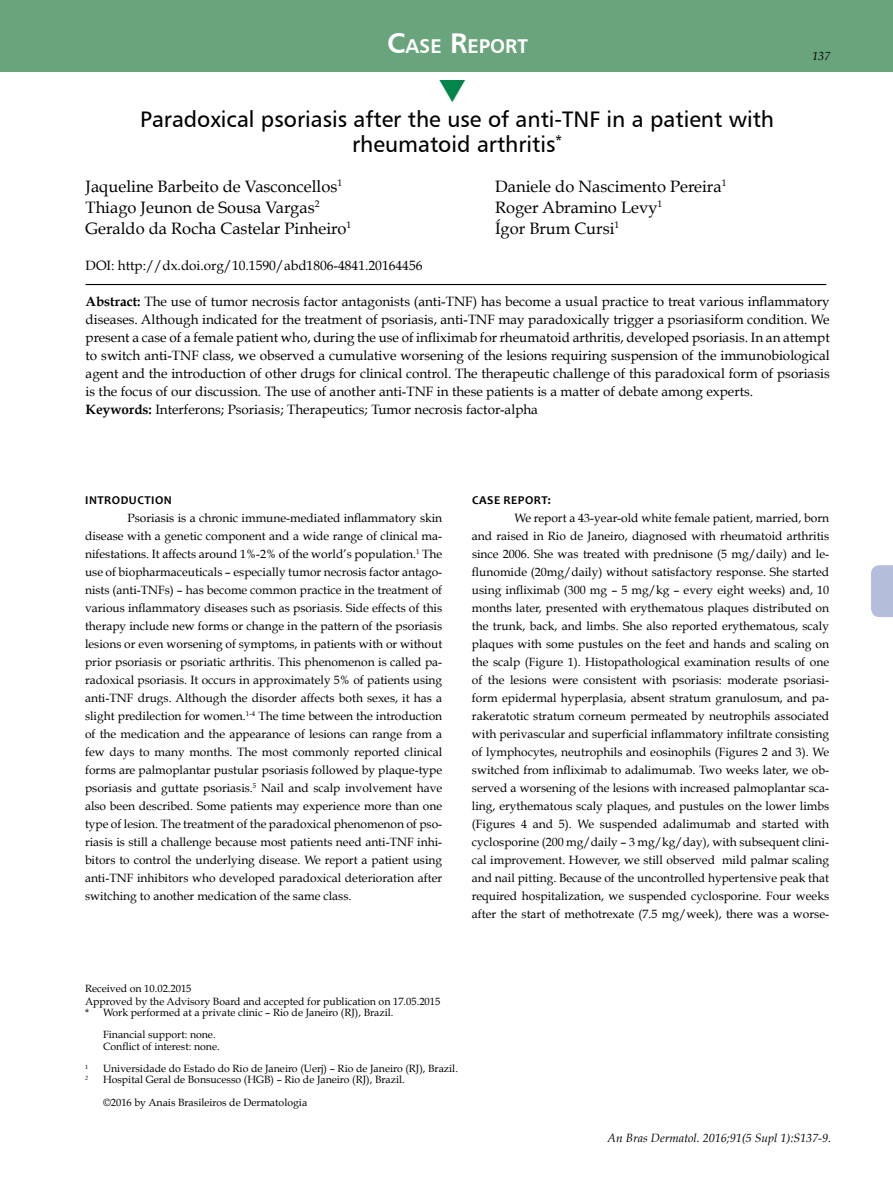
<style>
.page{position:relative;width:893px;height:1191px;background:#fff}
.page>*{position:absolute;margin:0;border:0;box-sizing:border-box;transform-origin:0 0}
.t1{font:28.5px "Humanist 777 BT Bold B";color:#fff}
.t2{font:22.5px/25.5px "Humanist 777 BT Roman B";color:#000;text-align:center}
.t3{font:19.95px "Humanist 777 BT Bold B";color:#fff}
.t4{font:16.5px "Book Antiqua";color:#000}
.t5{font:13.5px/18px "Book Antiqua";color:#000}
.t6{font:12px/18px "Book Antiqua";color:#000;text-align:justify}
.t7{font:italic 12px "Book Antiqua";color:#000}
.t8{font:700 12px "Candara";letter-spacing:.04em;color:#000}
.t9{font:10.5px/22.5px "Book Antiqua";color:#000}
.t10{font:6.15px "Book Antiqua";color:#000}
.t11{font:italic 6.15px "Book Antiqua";color:#000}
.s1{font-size:28.5px}
.s2{font-weight:700}
</style>
<div class="page">
<svg style="left:871px;top:565px;width:22px;height:52px"></svg>
<div style="left:0;top:0;width:893px;height:71px;background:#6aa47d"></div>
<hr style="left:86px;top:284px;width:740px;height:1px;background:#000">
<h1 class="t1" style="left:387px;top:26px;width:20px">C</h1>
<h3 class="t3" style="left:406px;top:34px;width:124px">ASE <span class="s1">R</span>EPORT</h3>
<p class="t7" style="left:812px;top:49px;width:19px">137</p>
<h2 class="t2" style="left:140px;top:106px;width:636px">Paradoxical psoriasis after the use of anti-TNF in a patient with rheumatoid arthritis<sup>*</sup></h2>
<h3 class="t4" style="left:86px;top:176px;width:258px">Jaqueline Barbeito de Vasconcellos<sup>1</sup></h3>
<h3 class="t4" style="left:495px;top:176px;width:233px">Daniele do Nascimento Pereira<sup>1</sup></h3>
<h3 class="t4" style="left:86px;top:197px;width:235px">Thiago Jeunon de Sousa Vargas<sup>2</sup></h3>
<h3 class="t4" style="left:495px;top:197px;width:169px">Roger Abramino Levy<sup>1</sup></h3>
<h3 class="t4" style="left:86px;top:218px;width:267px">Geraldo da Rocha Castelar Pinheiro<sup>1</sup></h3>
<h3 class="t4" style="left:495px;top:218px;width:126px">Ígor Brum Cursi<sup>1</sup></h3>
<p class="t5" style="left:86px;top:256px;width:338px">DOI: http://dx.doi.org/10.1590/abd1806-4841.20164456</p>
<p class="t5" style="left:86px;top:292px;width:746px"><span class="s2">Abstract:</span> The use of tumor necrosis factor antagonists (anti-TNF) has become a usual practice to treat various inflammatory diseases. Although indicated for the treatment of psoriasis, anti-TNF may paradoxically trigger a psoriasiform condition. We present a case of a female patient who, during the use of infliximab for rheumatoid arthritis, developed psoriasis. In an attempt to switch anti-TNF class, we observed a cumulative worsening of the lesions requiring suspension of the immunobiological agent and the introduction of other drugs for clinical control. The therapeutic challenge of this paradoxical form of psoriasis is the focus of our discussion. The use of another anti-TNF in these patients is a matter of debate among experts.<br><span class="s2">Keywords:</span> Interferons; Psoriasis; Therapeutics; Tumor necrosis factor-alpha</p>
<p class="t8" style="left:85px;top:493px;width:88px">INTRODUCTION</p>
<p class="t6" style="left:85px;top:509px;width:359px;text-indent:43px">Psoriasis is a chronic immune-mediated inflammatory skin disease with a genetic component and a wide range of clinical ma&shy;nifestations. It affects around 1%-2% of the world’s population.<sup>1</sup> The use of biopharmaceuticals – especially tumor necrosis factor antago&shy;nists (anti-TNFs) – has become common practice in the treatment of various inflammatory diseases such as psoriasis. Side effects of this therapy include new forms or change in the pattern of the psoriasis lesions or even worsening of symptoms, in patients with or without prior psoriasis or psoriatic arthritis. This phenomenon is called pa&shy;radoxical psoriasis. It occurs in approximately 5% of patients using anti-TNF drugs. Although the disorder affects both sexes, it has a slight predilection for women.<sup>1-4</sup> The time between the introduction of the medication and the appearance of lesions can range from a few days to many months. The most commonly reported clinical forms are palmoplantar pustular psoriasis followed by plaque-type psoriasis and guttate psoriasis.<sup>5</sup> Nail and scalp involvement have also been described. Some patients may experience more than one type of lesion. The treatment of the paradoxical phenomenon of pso&shy;riasis is still a challenge because most patients need anti-TNF inhi&shy;bitors to control the underlying disease. We report a patient using anti-TNF inhibitors who developed paradoxical deterioration after switching to another medication of the same class.</p>
<p class="t8" style="left:472px;top:493px;width:80px">CASE REPORT:</p>
<p class="t6" style="left:472px;top:509px;width:359px;text-indent:43px">We report a 43-year-old white female patient, married, born and raised in Rio de Janeiro, diagnosed with rheumatoid arthritis since 2006. She was treated with prednisone (5 mg/daily) and le&shy;flunomide (20mg/daily) without satisfactory response. She started using infliximab (300 mg – 5 mg/kg – every eight weeks) and, 10 months later, presented with erythematous plaques distributed on the trunk, back, and limbs. She also reported erythematous, scaly plaques with some pustules on the feet and hands and scaling on the scalp (Figure 1). Histopathological examination results of one of the lesions were consistent with psoriasis: moderate psoriasi&shy;form epidermal hyperplasia, absent stratum granulosum, and pa&shy;rakeratotic stratum corneum permeated by neutrophils associated with perivascular and superficial inflammatory infiltrate consisting of lymphocytes, neutrophils and eosinophils (Figures 2 and 3). We switched from infliximab to adalimumab. Two weeks later, we ob&shy;served a worsening of the lesions with increased palmoplantar sca&shy;ling, erythematous scaly plaques, and pustules on the lower limbs (Figures 4 and 5). We suspended adalimumab and started with cyclosporine (200 mg/daily – 3 mg/kg/day), with subsequent clini&shy;cal improvement. However, we still observed mild palmar scaling and nail pitting. Because of the uncontrolled hypertensive peak that required hospitalization, we suspended cyclosporine. Four weeks after the start of methotrexate (7.5 mg/week), there was a worse-</p>
<p class="t9" style="left:85px;top:982px;width:357px;line-height:12.8px">Received on 10.02.2015<br>Approved by the Advisory Board and accepted for publication on 17.05.2015</p>
<p class="t9" style="left:103px;top:1001px;width:292px;text-indent:-18px">* Work performed at a private clinic – Rio de Janeiro (RJ), Brazil.<br>Financial support: none.</p>
<p class="t9" style="left:103px;top:1034px;width:118px">Conflict of interest: none.</p>
<p class="t10" style="left:85px;top:1062px;width:5px">1</p>
<p class="t9" style="left:103px;top:1057px;width:356px">Universidade do Estado do Rio de Janeiro (Uerj) – Rio de Janeiro (RJ), Brazil.</p>
<p class="t11" style="left:85px;top:1074px;width:5px">2</p>
<p class="t9" style="left:103px;top:1068px;width:303px">Hospital Geral de Bonsucesso (HGB) – Rio de Janeiro (RJ), Brazil. ©2016 by Anais Brasileiros de Dermatologia</p>
<p class="t7" style="left:607px;top:1131px;width:225px">An Bras Dermatol. 2016;91(5 Supl 1):S137-9.</p>
</div>
